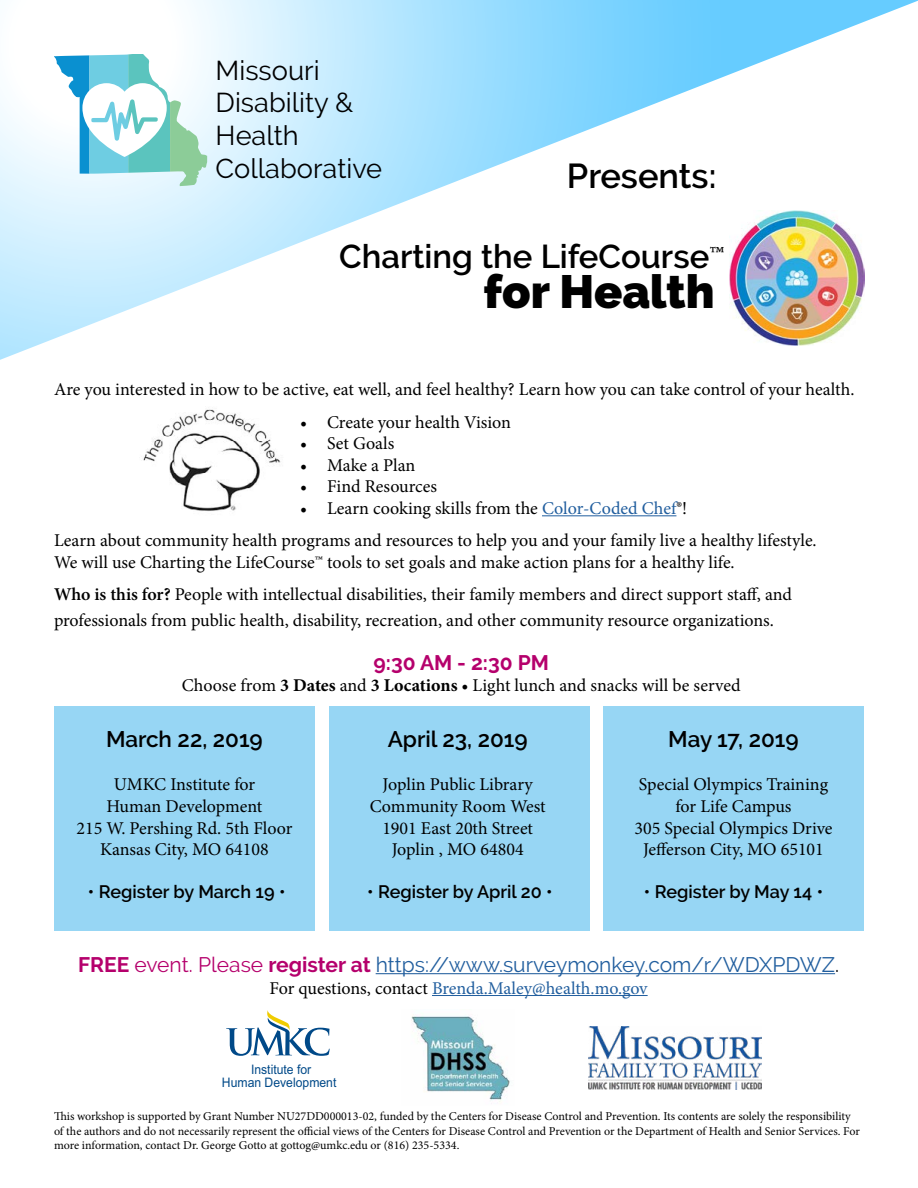
<style>
.page{position:relative;width:918px;height:1188px;background:#fff}
.page>*{position:absolute;margin:0;border:0;box-sizing:border-box;transform-origin:0 0}
.t1{font:900 46.5px "Raleway";color:#000}
.t2{font:600 34.5px "Raleway";color:#000}
.t3{font:600 33px "Raleway";color:#000}
.t4{font:27.15px/32.7px "Raleway";color:#000}
.t5{font:600 22.5px "Raleway";color:#000}
.t6{font:21px "Raleway";color:#215e9e}
.t7{font:700 21px "Raleway";color:#b5006c}
.t8{font:18px/21.6px "Minion Pro";color:#000;text-align:center}
.t9{font:600 18px "Raleway";color:#000}
.t10{font:18px "Minion Pro";letter-spacing:-.005em;color:#215e9e}
.t11{font:13.05px/13px "Arial";color:#004988;text-align:center;scale:.93 1}
.t12{font:12px/14.4px "Minion Pro";letter-spacing:-.005em;color:#000}
.s1{font-family:"Minion Pro";font-weight:400}
.s2{color:#215e9e}
.s3{font-weight:600}
.s4{font-weight:700}
.s5{font-weight:700;color:#b5006c}
.s6{color:#b5006c}
.s7{color:#000}
</style>
<div class="page">
<svg style="left:0;top:0;width:918px;height:360px"></svg>
<svg style="left:54px;top:54px;width:153px;height:132px"></svg>
<img style="left:729px;top:211px;width:135px;height:135px">
<div style="left:54px;top:706px;width:261px;height:224px;background:#97d6f4"></div>
<div style="left:329px;top:706px;width:261px;height:224px;background:#97d6f4"></div>
<div style="left:603px;top:706px;width:261px;height:224px;background:#97d6f4"></div>
<hr style="left:542px;top:515px;width:134px;height:1px;background:#215e9e">
<img style="left:143px;top:409px;width:138px;height:102px">
<hr style="left:376px;top:973px;width:459px;height:1px;background:#215e9e">
<hr style="left:432px;top:995px;width:216px;height:1px;background:#215e9e">
<img style="left:411px;top:1016px;width:99px;height:88px">
<svg style="left:226px;top:1010px;width:104px;height:46px"></svg>
<img style="left:588px;top:1026px;width:174px;height:63px">
<p class="t4" style="left:216px;top:54px;width:168px">Missouri<br>Disability &amp;<br>Health<br>Collaborative</p>
<p class="t2" style="left:567px;top:156px;width:151px">Presents:</p>
<p class="t3" style="left:339px;top:237px;width:387px">Charting the LifeCourse<span class="s1">™</span></p>
<p class="t1" style="left:484px;top:265px;width:233px">for Health</p>
<p class="t8" style="left:54px;top:379px;width:802px">Are you interested in how to be active, eat well, and feel healthy? Learn how you can take control of your health.</p>
<p class="t8" style="left:300px;top:411px;width:213px">• Create your health Vision</p>
<p class="t8" style="left:300px;top:433px;width:96px">• Set Goals</p>
<p class="t8" style="left:300px;top:454px;width:117px">• Make a Plan</p>
<p class="t8" style="left:300px;top:476px;width:139px">• Find Resources</p>
<p class="t8" style="left:300px;top:498px;width:389px">• Learn cooking skills from the <span class="s2">Color-Coded Chef</span>®!</p>
<p class="t8" style="left:54px;top:530px;width:764px">Learn about community health programs and resources to help you and your family live a healthy lifestyle.</p>
<p class="t8" style="left:54px;top:552px;width:682px">We will use Charting the LifeCourse™ tools to set goals and make action plans for a healthy life.</p>
<p class="t8" style="left:54px;top:582px;width:740px;line-height:25.2px;text-align:left"><span class="s3">Who is this for?</span> People with intellectual disabilities, their family members and direct support staff, and professionals from public health, disability, recreation, and other community resource organizations.</p>
<p class="t7" style="left:373px;top:650px;width:177px">9:30 AM - 2:30 PM</p>
<p class="t8" style="left:182px;top:675px;width:560px">Choose from <span class="s4">3 Dates</span> and <span class="s4">3 Locations</span> • Light lunch and snacks will be served</p>
<p class="t5" style="left:106px;top:726px;width:158px">March 22, 2019</p>
<p class="t8" style="left:107px;top:774px;width:157px">UMKC Institute for<br>Human Development</p>
<p class="t8" style="left:77px;top:817px;width:217px">215 W. Pershing Rd. 5th Floor</p>
<p class="t8" style="left:100px;top:839px;width:170px">Kansas City, MO 64108</p>
<p class="t9" style="left:88px;top:882px;width:199px">• Register by March 19 •</p>
<p class="t5" style="left:388px;top:726px;width:142px">April 23, 2019</p>
<p class="t8" style="left:383px;top:774px;width:152px">Joplin Public Library</p>
<p class="t8" style="left:370px;top:796px;width:178px">Community Room West</p>
<p class="t8" style="left:382px;top:817px;width:152px">1901 East 20th Street<br>Joplin , MO 64804</p>
<p class="t9" style="left:367px;top:882px;width:187px">• Register by April 20 •</p>
<p class="t5" style="left:668px;top:726px;width:132px">May 17, 2019</p>
<p class="t8" style="left:634px;top:774px;width:200px">Special Olympics Training for Life Campus<br>305 Special Olympics Drive</p>
<p class="t8" style="left:643px;top:839px;width:182px">Jefferson City, MO 65101</p>
<p class="t9" style="left:644px;top:882px;width:181px">• Register by May 14 •</p>
<p class="t6" style="left:78px;top:953px;width:762px"><span class="s5">FREE</span> <span class="s6">event. Please</span> <span class="s5">register at</span> https://www.surveymonkey.com/r/WDXPDWZ<span class="s7">.</span></p>
<p class="t10" style="left:270px;top:976px;width:380px"><span class="s7">For questions, contact</span> Brenda.Maley@health.mo.gov</p>
<p class="t11" style="left:222px;top:1063px;width:125px">Institute for<br>Human Development</p>
<p class="t12" style="left:54px;top:1109px;width:807px">This workshop is supported by Grant Number NU27DD000013-02, funded by the Centers for Disease Control and Prevention. Its contents are solely the responsibility of the authors and do not necessarily represent the official views of the Centers for Disease Control and Prevention or the Department of Health and Senior Services. For more information, contact Dr. George Gotto at gottog@umkc.edu or (816) 235-5334.</p>
</div>
